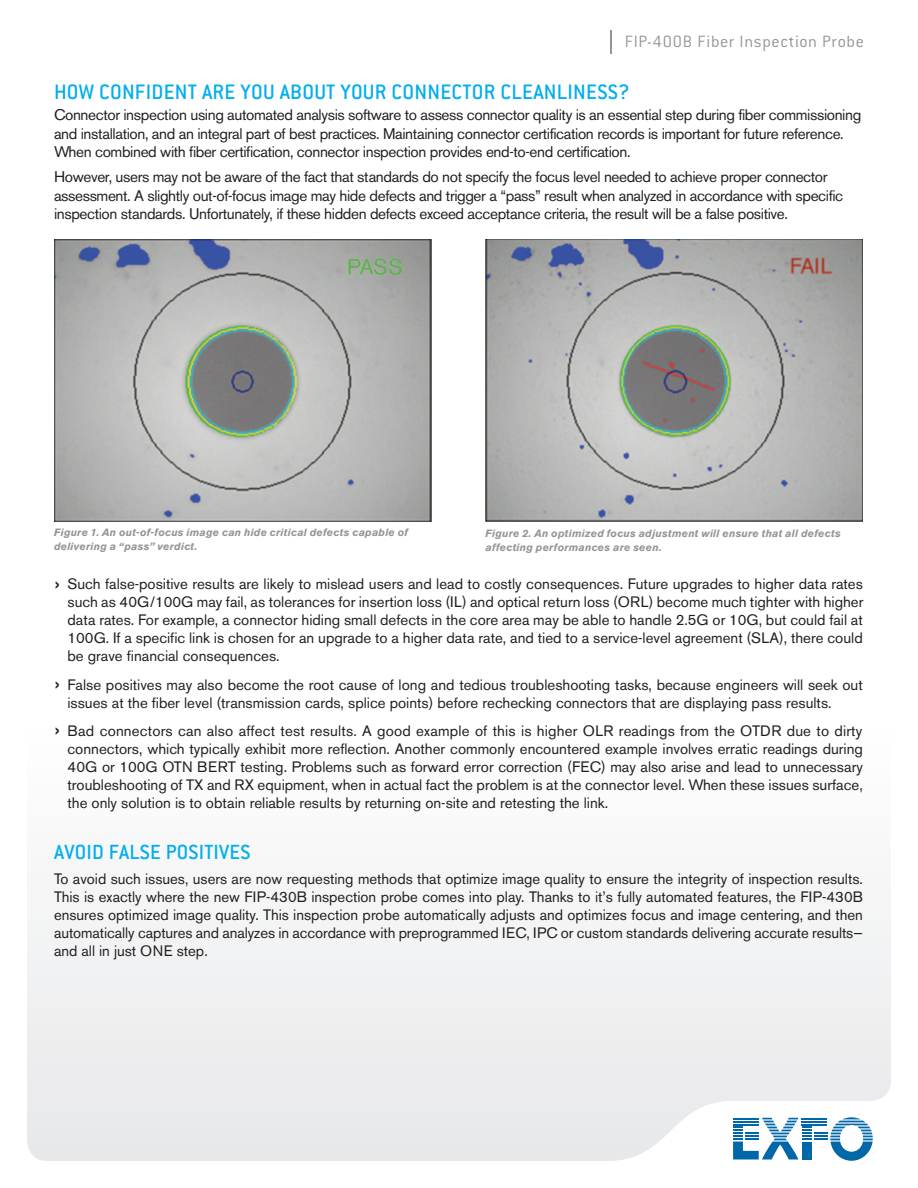
<style>
.page{position:relative;width:918px;height:1188px;background:#fff}
.page>*{position:absolute;margin:0;border:0;box-sizing:border-box;transform-origin:0 0}
.t1{font:500 22.95px "Conduit ITC";letter-spacing:.01em;color:#00aeef}
.t2{font:500 22.5px "Conduit ITC";letter-spacing:.01em;color:#00aeef}
.t3{font:300 18px "Conduit ITC";letter-spacing:.035em;color:#939598}
.t4{font:15.3px/18.3px "Akzidenz Grotesk BE";letter-spacing:-.025em;color:#231f20}
.t5{font:15px/18px "Akzidenz Grotesk BE";color:#231f20;text-align:justify}
.t6{font:italic 700 10.5px/13.5px "Akzidenz Grotesk BE";letter-spacing:.02em;color:#939598}
.s1{font-size:23.7px}
</style>
<div class="page">
<svg style="left:610px;top:30px;width:1px;height:24px"></svg>
<div style="left:27px;top:903px;width:864px;height:258px;background:#efeff0"></div>
<svg style="left:733px;top:1117px;width:140px;height:44px"></svg>
<img style="left:54px;top:239px;width:377px;height:283px">
<img style="left:485px;top:239px;width:378px;height:283px">
<p class="t3" style="left:625px;top:31px;width:241px">FIP-400B Fiber Inspection Probe</p>
<h1 class="t1" style="left:54px;top:78px;width:577px">HOW CONFIDENT ARE YOU ABOUT YOUR CONNECTOR CLEANLINESS?</h1>
<p class="t4" style="left:54px;top:106px;width:809px">Connector inspection using automated analysis software to assess connector quality is an essential step during fiber commissioning and installation, and an integral part of best practices. Maintaining connector certification records is important for future reference.<br>When combined with fiber certification, connector inspection provides end-to-end certification.</p>
<p class="t4" style="left:54px;top:168px;width:791px">However, users may not be aware of the fact that standards do not specify the focus level needed to achieve proper connector assessment. A slightly out-of-focus image may hide defects and trigger a “pass” result when analyzed in accordance with specific inspection standards. Unfortunately, if these hidden defects exceed acceptance criteria, the result will be a false positive.</p>
<p class="t6" style="left:54px;top:526px;width:356px">Figure 1. An out-of-focus image can hide critical defects capable of delivering a “pass” verdict.</p>
<p class="t6" style="left:485px;top:527px;width:357px">Figure 2. An optimized focus adjustment will ensure that all defects affecting performances are seen.</p>
<p class="t5" style="left:68px;top:575px;width:797px;text-indent:-14px"><span class="s1">›</span> Such false-positive results are likely to mislead users and lead to costly consequences. Future upgrades to higher data rates such as 40G/100G may fail, as tolerances for insertion loss (IL) and optical return loss (ORL) become much tighter with higher data rates. For example, a connector hiding small defects in the core area may be able to handle 2.5G or 10G, but could fail at 100G. If a specific link is chosen for an upgrade to a higher data rate, and tied to a service-level agreement (SLA), there could be grave financial consequences.</p>
<p class="t5" style="left:68px;top:675px;width:797px;text-indent:-14px"><span class="s1">›</span> False positives may also become the root cause of long and tedious troubleshooting tasks, because engineers will seek out issues at the fiber level (transmission cards, splice points) before rechecking connectors that are displaying pass results.</p>
<p class="t5" style="left:68px;top:722px;width:797px;text-indent:-14px"><span class="s1">›</span> Bad connectors can also affect test results. A good example of this is higher OLR readings from the OTDR due to dirty connectors, which typically exhibit more reflection. Another commonly encountered example involves erratic readings during 40G or 100G OTN BERT testing. Problems such as forward error correction (FEC) may also arise and lead to unnecessary troubleshooting of TX and RX equipment, when in actual fact the problem is at the connector level. When these issues surface, the only solution is to obtain reliable results by returning on-site and retesting the link.</p>
<h2 class="t2" style="left:54px;top:839px;width:198px">AVOID FALSE POSITIVES</h2>
<p class="t5" style="left:54px;top:870px;width:810px">To avoid such issues, users are now requesting methods that optimize image quality to ensure the integrity of inspection results.<br>This is exactly where the new FIP-430B inspection probe comes into play. Thanks to it’s fully automated features, the FIP-430B ensures optimized image quality. This inspection probe automatically adjusts and optimizes focus and image centering, and then automatically captures and analyzes in accordance with preprogrammed IEC, IPC or custom standards delivering accurate results— and all in just ONE step.</p>
</div>
